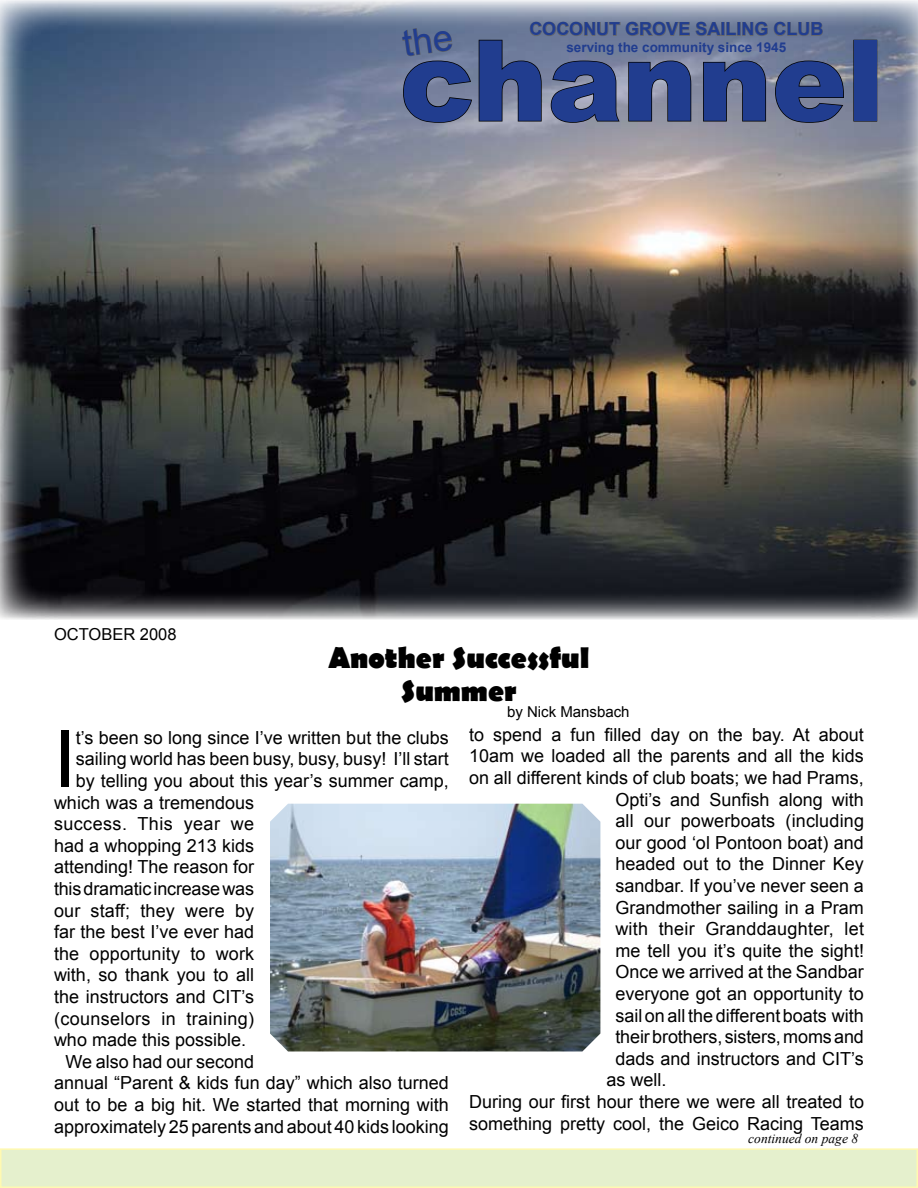
<style>
.page{position:relative;width:918px;height:1188px;background:#fff}
.page>*{position:absolute;margin:0;border:0;box-sizing:border-box;transform-origin:0 0}
.t1{font:900 112.2px "Arial";color:#213d8f}
.t2{font:78.3px "Arial";color:#000}
.t3{font:700 30px/33px "Berlin Sans FB";color:#000;text-align:center}
.t4{font:18px "Arial";color:#000}
.t5{font:700 18px "Arial";color:#213d8f}
.t6{font:18px "Arial";letter-spacing:.02em;color:#000}
.t7{font:18px "Arial";letter-spacing:.025em;color:#000}
.t8{font:16.5px "Arial";color:#000}
.t9{font:15px "Arial";color:#000}
.t10{font:700 13.5px "Arial";color:#213d8f}
.t11{font:italic 13.5px "Times New Roman";color:#000}
</style>
<div class="page">
<img style="left:270px;top:804px;width:330px;height:247px">
<img style="left:0;top:0;width:918px;height:620px">
<svg style="left:774px;top:60px;width:71px;height:64px;background:#727789"></svg>
<div style="left:853px;top:40px;width:24px;height:82px;border:2px solid #000"></div>
<svg style="left:774px;top:22px;width:49px;height:14px"></svg>
<div style="left:1px;top:1149px;width:916px;height:38px;background:#e5f0cd"></div>
<div style="left:0;top:1148px;width:918px;height:40px;border:2px solid #fff9b1"></div>
<svg style="left:402px;top:22px;width:366px;height:102px;background:#767e96"></svg>
<p class="t5" style="left:529px;top:17px;width:296px">COCONUT GROVE SAILING CLUB</p>
<p class="t10" style="left:566px;top:38px;width:221px">serving the community since 1945</p>
<h1 class="t1" style="left:400px;top:-1px;width:486px">channel</h1>
<p class="t8" style="left:54px;top:623px;width:124px">OCTOBER 2008</p>
<h3 class="t3" style="left:328px;top:643px;width:263px">Another Successful<br>Summer</h3>
<p class="t9" style="left:507px;top:702px;width:124px">by Nick Mansbach</p>
<h2 class="t2" style="left:54px;top:708px;width:23px">I</h2>
<p class="t4" style="left:76px;top:726px;width:375px">t’s been so long since I’ve written but the clubs</p>
<p class="t4" style="left:76px;top:747px;width:375px">sailing world has been busy, busy, busy! I’ll start</p>
<p class="t4" style="left:76px;top:769px;width:375px">by telling you about this year’s summer camp,</p>
<p class="t4" style="left:54px;top:791px;width:202px">which was a tremendous</p>
<p class="t7" style="left:54px;top:812px;width:202px">success. This year we</p>
<p class="t4" style="left:54px;top:834px;width:202px">had a whopping 213 kids</p>
<p class="t4" style="left:54px;top:855px;width:202px">attending! The reason for</p>
<p class="t4" style="left:54px;top:877px;width:202px">this dramatic increase was</p>
<p class="t4" style="left:54px;top:899px;width:202px">our staff; they were by</p>
<p class="t4" style="left:54px;top:920px;width:202px">far the best I’ve ever had</p>
<p class="t4" style="left:54px;top:942px;width:202px">the opportunity to work</p>
<p class="t4" style="left:54px;top:963px;width:202px">with, so thank you to all</p>
<p class="t4" style="left:54px;top:985px;width:202px">the instructors and CIT’s</p>
<p class="t6" style="left:54px;top:1007px;width:202px">(counselors in training)</p>
<p class="t4" style="left:54px;top:1028px;width:194px">who made this possible.</p>
<p class="t4" style="left:65px;top:1050px;width:190px">We also had our second</p>
<p class="t4" style="left:54px;top:1071px;width:396px">annual “Parent &amp; kids fun day” which also turned</p>
<p class="t4" style="left:54px;top:1093px;width:396px">out to be a big hit. We started that morning with</p>
<p class="t4" style="left:54px;top:1115px;width:396px">approximately 25 parents and about 40 kids looking</p>
<p class="t4" style="left:469px;top:723px;width:396px">to spend a fun filled day on the bay. At about</p>
<p class="t4" style="left:469px;top:744px;width:396px">10am we loaded all the parents and all the kids</p>
<p class="t4" style="left:469px;top:766px;width:396px">on all different kinds of club boats; we had Prams,</p>
<p class="t4" style="left:615px;top:788px;width:250px">Opti’s and Sunfish along with</p>
<p class="t4" style="left:615px;top:809px;width:250px">all our powerboats (including</p>
<p class="t4" style="left:615px;top:831px;width:250px">our good ‘ol Pontoon boat) and</p>
<p class="t4" style="left:615px;top:852px;width:250px">headed out to the Dinner Key</p>
<p class="t4" style="left:615px;top:874px;width:250px">sandbar. If you’ve never seen a</p>
<p class="t4" style="left:615px;top:896px;width:250px">Grandmother sailing in a Pram</p>
<p class="t4" style="left:615px;top:917px;width:250px">with their Granddaughter, let</p>
<p class="t4" style="left:615px;top:939px;width:250px">me tell you it’s quite the sight!</p>
<p class="t4" style="left:615px;top:960px;width:250px">Once we arrived at the Sandbar</p>
<p class="t4" style="left:615px;top:982px;width:250px">everyone got an opportunity to</p>
<p class="t4" style="left:615px;top:1004px;width:250px">sail on all the different boats with</p>
<p class="t4" style="left:615px;top:1025px;width:250px">their brothers, sisters, moms and</p>
<p class="t4" style="left:615px;top:1047px;width:250px">dads and instructors and CIT’s</p>
<p class="t4" style="left:606px;top:1068px;width:62px">as well.</p>
<p class="t4" style="left:469px;top:1090px;width:396px">During our first hour there we were all treated to</p>
<p class="t4" style="left:469px;top:1112px;width:396px">something pretty cool, the Geico Racing Teams</p>
<p class="t11" style="left:748px;top:1130px;width:111px">continued on page 8</p>
</div>
